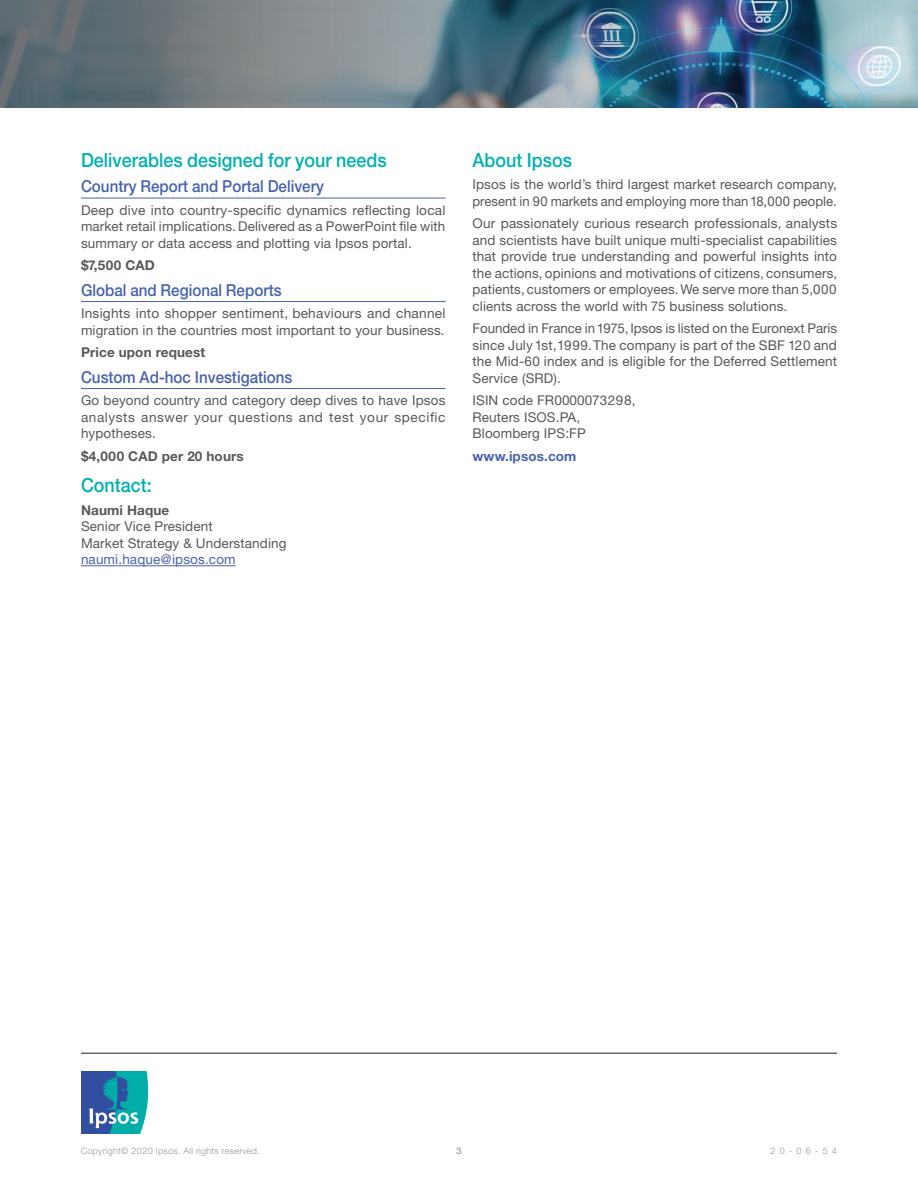
<style>
.page{position:relative;width:918px;height:1188px;background:#fff}
.page>*{position:absolute;margin:0;border:0;box-sizing:border-box;transform-origin:0 0}
.Sub_1__13pt{font:500 19.5px "Helvetica Neue LT Std";color:#00b1b0;scale:.92 1}
.Sub_2__11pt__blue_wi{font:500 16.5px "Helvetica Neue LT Std";color:#4863ae;scale:.92 1}
.text_justified_4_bef{font:13.5px/16.5px "Helvetica Neue LT Std";letter-spacing:.01em;color:#57585a;text-align:justify}
.text_fl{font:13.5px/16.5px "Helvetica Neue LT Std";letter-spacing:.01em;color:#57585a}
.text_justified_4_bef-2{font:700 13.5px "Helvetica Neue LT Std";letter-spacing:.01em;color:#57585a}
.text_justified_4_bef-3{font:700 13.5px "Helvetica Neue LT Std";letter-spacing:.01em;color:#4863ae}
.t1{font:300 9px "Helvetica Neue LT Std";letter-spacing:.03em;color:#939598}
.s1{font-weight:700}
.s2{color:#4863ae}
</style>
<div class="page">
<img style="left:0;top:0;width:918px;height:108px">
<hr style="left:81px;top:198px;width:365px;height:1px;background:#4863ae">
<hr style="left:81px;top:301px;width:365px;height:1px;background:#4863ae">
<hr style="left:81px;top:388px;width:365px;height:1px;background:#4863ae">
<hr style="left:81px;top:565px;width:155px;height:1px;background:#4863ae">
<svg style="left:81px;top:1071px;width:67px;height:63px;background:#3188ad"></svg>
<hr style="left:81px;top:1053px;width:756px;height:1px;background:#231f20">
<p class="Sub_1__13pt" style="left:81px;top:148px;width:334px">Deliverables designed for your needs</p>
<p class="Sub_2__11pt__blue_wi" style="left:81px;top:177px;width:266px">Country Report and Portal Delivery</p>
<p class="text_justified_4_bef" style="left:81px;top:202px;width:366px">Deep dive into country-specific dynamics reflecting local market retail implications. Delivered as a PowerPoint file with summary or data access and plotting via Ipsos portal.</p>
<p class="text_justified_4_bef-2" style="left:81px;top:257px;width:75px">$7,500 CAD</p>
<p class="Sub_2__11pt__blue_wi" style="left:81px;top:280px;width:220px">Global and Regional Reports</p>
<p class="text_justified_4_bef" style="left:81px;top:305px;width:366px">Insights into shopper sentiment, behaviours and channel migration in the countries most important to your business.</p>
<p class="text_justified_4_bef-2" style="left:81px;top:344px;width:126px">Price upon request</p>
<p class="Sub_2__11pt__blue_wi" style="left:81px;top:367px;width:231px">Custom Ad-hoc Investigations</p>
<p class="text_justified_4_bef" style="left:81px;top:392px;width:366px">Go beyond country and category deep dives to have Ipsos analysts answer your questions and test your specific hypotheses.</p>
<p class="text_justified_4_bef-2" style="left:81px;top:448px;width:164px">$4,000 CAD per 20 hours</p>
<p class="Sub_1__13pt" style="left:81px;top:474px;width:78px">Contact:</p>
<p class="text_fl" style="left:81px;top:502px;width:207px"><span class="s1">Naumi Haque<br></span>Senior Vice President<br>Market Strategy &amp; Understanding <span class="s2">naumi.haque@ipsos.com</span></p>
<p class="Sub_1__13pt" style="left:472px;top:148px;width:110px">About Ipsos</p>
<p class="text_justified_4_bef" style="left:472px;top:176px;width:366px">Ipsos is the world’s third largest market research company, present in 90 markets and employing more than 18,000 people.</p>
<p class="text_justified_4_bef" style="left:472px;top:215px;width:366px">Our passionately curious research professionals, analysts and scientists have built unique multi-specialist capabilities that provide true understanding and powerful insights into the actions, opinions and motivations of citizens, consumers, patients, customers or employees. We serve more than 5,000 clients across the world with 75 business solutions.</p>
<p class="text_justified_4_bef" style="left:472px;top:320px;width:366px">Founded in France in 1975, Ipsos is listed on the Euronext Paris since July 1st, 1999. The company is part of the SBF 120 and the Mid-60 index and is eligible for the Deferred Settlement Service (SRD).</p>
<p class="text_fl" style="left:472px;top:392px;width:165px">ISIN code FR0000073298,<br>Reuters ISOS.PA,<br>Bloomberg IPS:FP</p>
<p class="text_justified_4_bef-3" style="left:472px;top:448px;width:106px">www.ipsos.com</p>
<p class="t1" style="left:81px;top:1145px;width:180px">Copyright© 2020 Ipsos. All rights reserved.</p>
<p class="t1" style="left:456px;top:1145px;width:7px">3</p>
<p class="t1" style="left:770px;top:1145px;width:68px">20-06-54</p>
</div>
